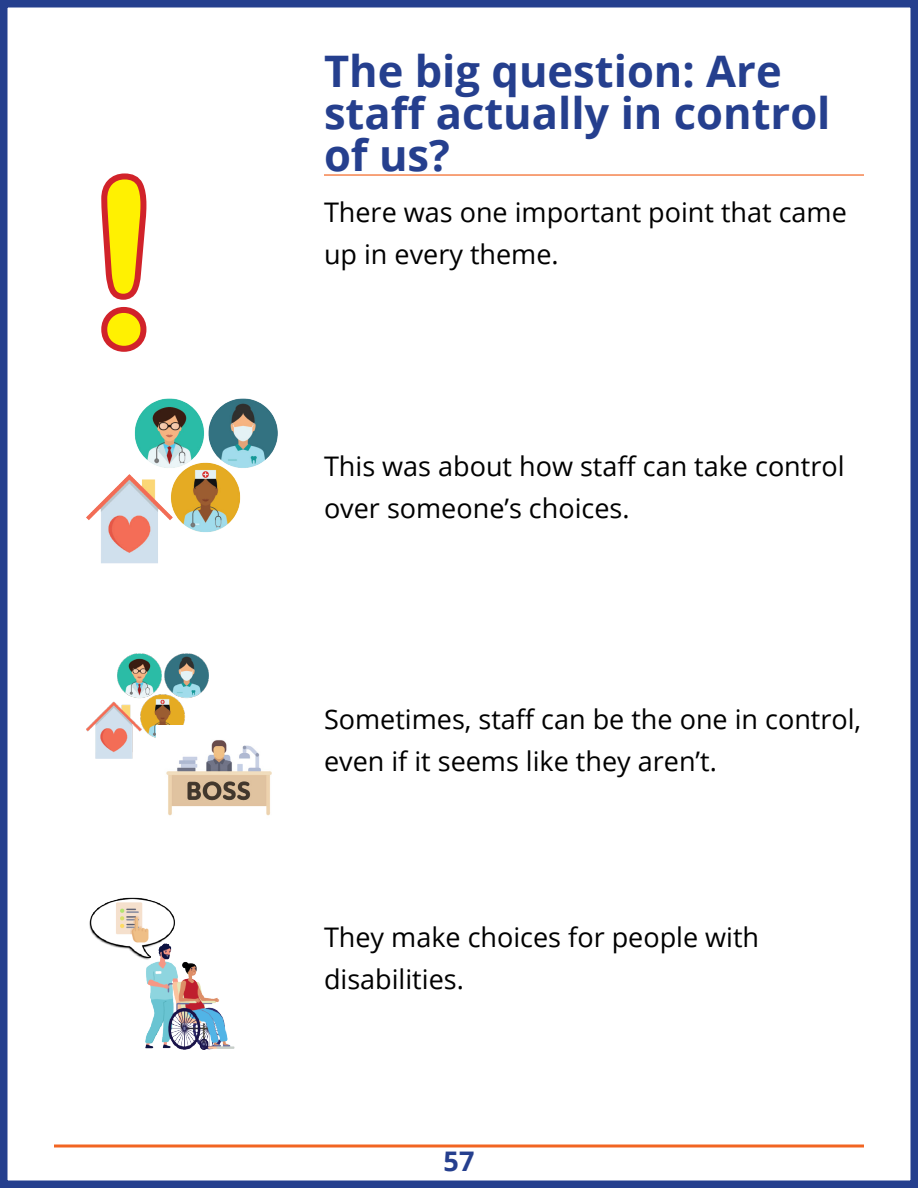
<style>
.page{position:relative;width:918px;height:1188px;background:#fff}
.page>*{position:absolute;margin:0;border:0;box-sizing:border-box;transform-origin:0 0}
.t1{font:225px "Arial Rounded MT Bold";color:#fff101}
.t2{font:700 43.5px/42px "Open Sans";color:#253f8e}
.t3{font:27px/42px "Open Sans";color:#000}
.t4{font:700 27px "Open Sans";color:#253f8e}
</style>
<div class="page">
<div style="left:0;top:0;width:918px;height:1188px;border:8px solid #253f8e"></div>
<svg style="left:54px;top:1144px;width:810px;height:4px;background:#f58b59"></svg>
<img style="left:86px;top:399px;width:191px;height:165px">
<img style="left:86px;top:653px;width:123px;height:106px">
<img style="left:157px;top:726px;width:115px;height:90px">
<img style="left:89px;top:897px;width:145px;height:152px">
<hr style="left:324px;top:174px;width:540px;height:2px;background:#f5844e">
<h1 class="t1" style="left:86px;top:130px;width:76px">!</h1>
<h1 class="t2" style="left:324px;top:49px;width:508px">The big question: Are staff actually in control of us?</h1>
<p class="t3" style="left:324px;top:191px;width:524px">There was one important point that came up in every theme.</p>
<p class="t3" style="left:324px;top:444px;width:522px">This was about how staff can take control over someone’s choices.</p>
<p class="t3" style="left:324px;top:698px;width:539px">Sometimes, staff can be the one in control, even if it seems like they aren’t.</p>
<p class="t3" style="left:324px;top:915px;width:437px">They make choices for people with disabilities.</p>
<p class="t4" style="left:444px;top:1142px;width:32px">57</p>
</div>
